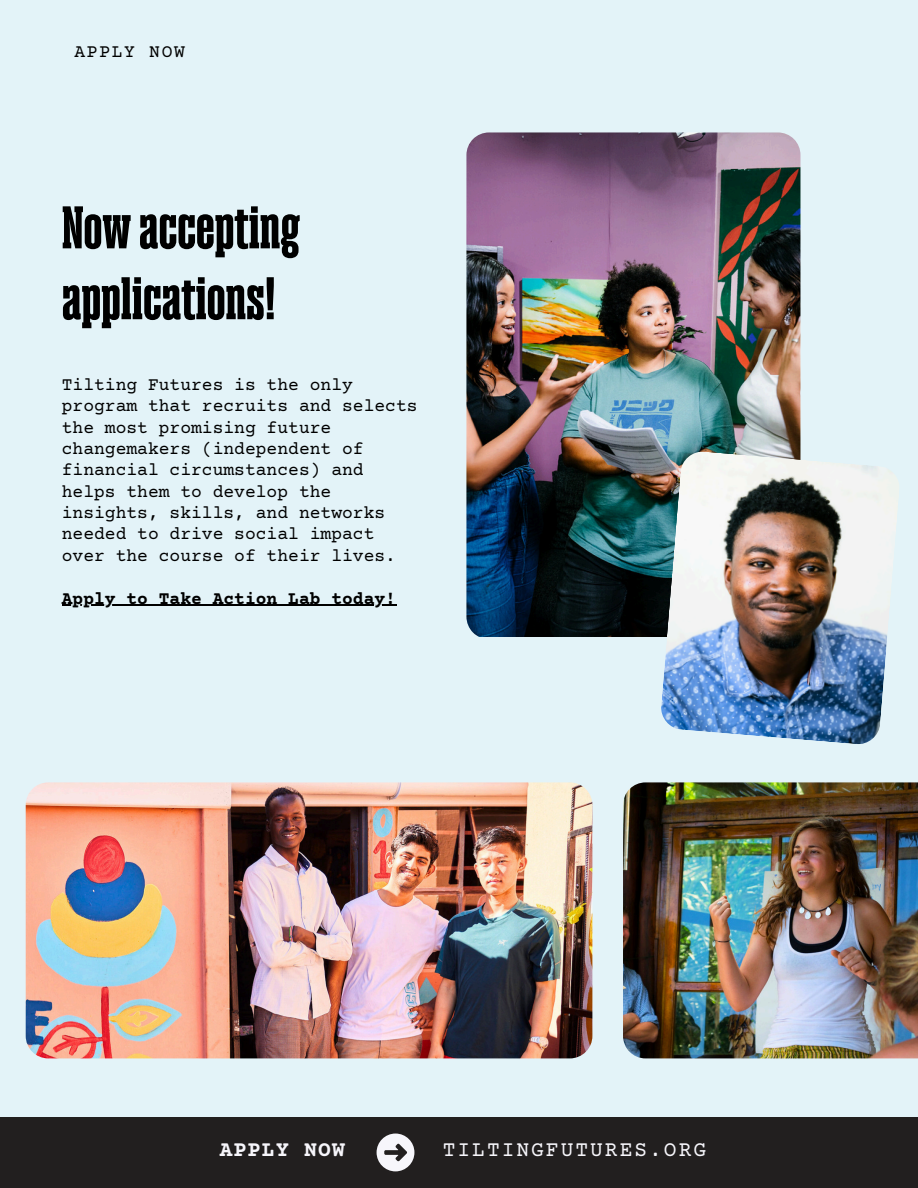
<style>
.page{position:relative;width:918px;height:1188px;background:#e3f3f8}
.page>*{position:absolute;margin:0;border:0;box-sizing:border-box;transform-origin:0 0}
.t1{font:800 60px/70.8px "Magno Serif";color:#000}
.t2{font:21.3px "Courier Prime";letter-spacing:.095em;color:#f7f6fb}
.t3{font:700 21.3px "Courier Prime";letter-spacing:.06em;color:#f7f6fb}
.t4{font:18px/21.3px "Courier Prime";color:#000}
.t5{font:700 18px "Courier Prime";color:#000}
.t6{font:18px "Courier Prime";letter-spacing:.095em;color:#000}
</style>
<div class="page">
<hr style="left:62px;top:605px;width:334px;height:1px;background:#000">
<div style="left:0;top:1117px;width:918px;height:71px;background:#221f1f"></div>
<svg style="left:377px;top:1134px;width:37px;height:37px"></svg>
<img style="left:466px;top:132px;width:334px;height:504px">
<img style="left:26px;top:782px;width:566px;height:276px;border-radius:22px">
<img style="left:660px;top:451px;width:239px;height:293px">
<img style="left:623px;top:782px;width:295px;height:276px">
<h4 class="t6" style="left:74px;top:43px;width:112px">APPLY NOW</h4>
<h1 class="t1" style="left:62px;top:192px;width:240px">Now accepting applications!</h1>
<p class="t4" style="left:62px;top:375px;width:357px">Tilting Futures is the only program that recruits and selects the most promising future changemakers (independent of financial circumstances) and helps them to develop the insights, skills, and networks needed to drive social impact over the course of their lives.</p>
<h5 class="t5" style="left:62px;top:589px;width:336px">Apply to Take Action Lab today!</h5>
<p class="t3" style="left:220px;top:1140px;width:127px">APPLY NOW</p>
<p class="t2" style="left:443px;top:1139px;width:265px">TILTINGFUTURES.ORG</p>
</div>
